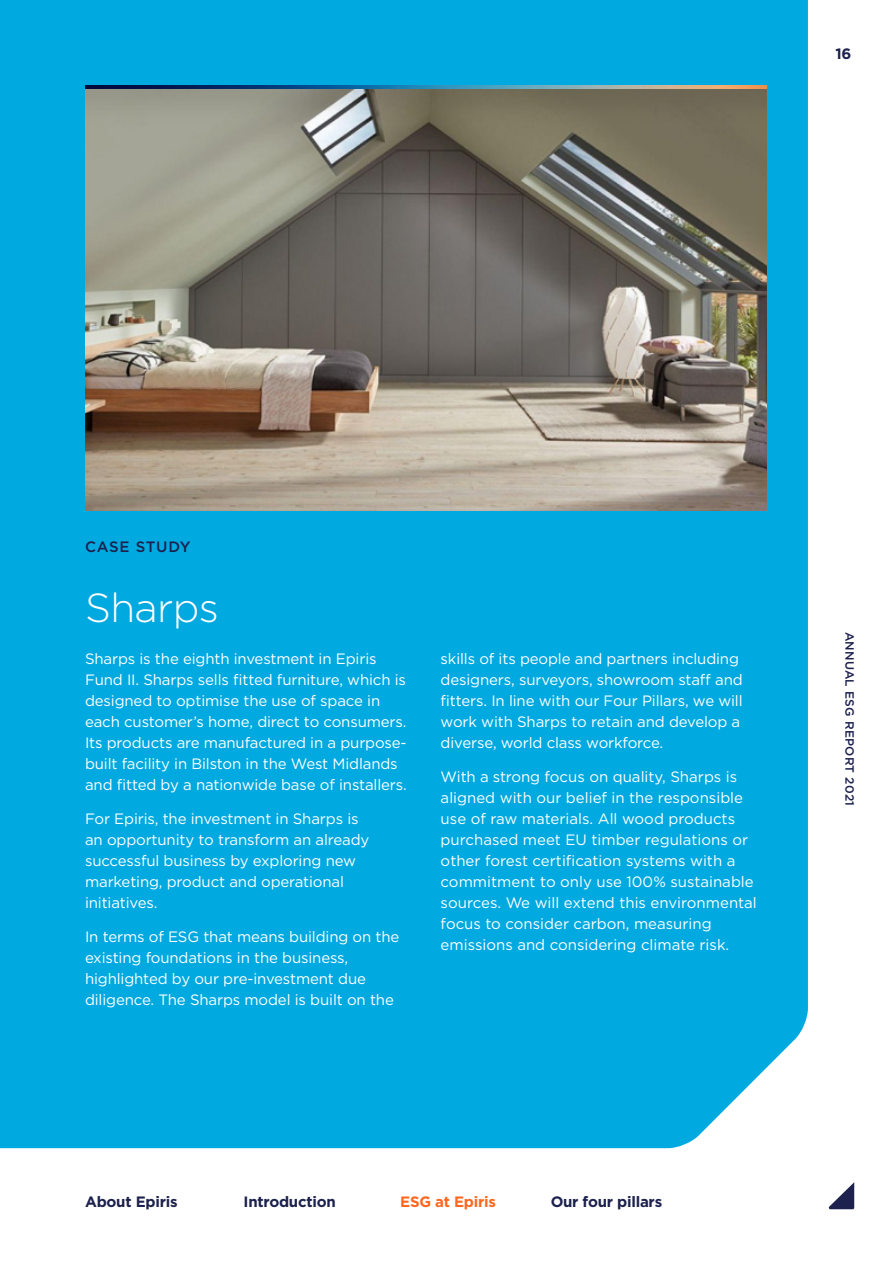
<style>
.page{position:relative;width:893px;height:1263px;background:#fff}
.page>*{position:absolute;margin:0;border:0;box-sizing:border-box;transform-origin:0 0}
.t1{font:300 40.5px "Gotham";letter-spacing:-.015em;color:#fff}
.body{font:15px/21px "Gotham";letter-spacing:-.01em;color:#fff}
.t2{font:700 15px "Gotham";letter-spacing:-.015em;color:#1c214d}
.t3{font:700 15px "Gotham";letter-spacing:-.015em;color:#ff671f}
.body-2{font:500 15px "Gotham";letter-spacing:.05em;color:#1c214d}
.t4{font:500 12px "Gotham";letter-spacing:.02em;color:#1c214d}
</style>
<div class="page">
<div style="left:0;top:0;width:808px;height:1148px;background:#00a9e0"></div>
<img style="left:85px;top:89px;width:682px;height:421px">
<img style="left:85px;top:85px;width:682px;height:4px">
<svg style="left:828px;top:1182px;width:26px;height:27px"></svg>
<p class="t2" style="left:835px;top:44px;width:18px">16</p>
<p class="body-2" style="left:85px;top:537px;width:107px">CASE STUDY</p>
<h2 class="t1" style="left:85px;top:582px;width:136px">Sharps</h2>
<p class="body" style="left:85px;top:648px;width:323px">Sharps is the eighth investment in Epiris Fund II. Sharps sells fitted furniture, which is designed to optimise the use of space in each customer’s home, direct to consumers.<br>Its products are manufactured in a purpose&shy;built facility in Bilston in the West Midlands and fitted by a nationwide base of installers.</p>
<p class="body" style="left:85px;top:808px;width:286px">For Epiris, the investment in Sharps is an opportunity to transform an already successful business by exploring new marketing, product and operational initiatives.</p>
<p class="body" style="left:85px;top:926px;width:316px">In terms of ESG that means building on the existing foundations in the business, highlighted by our pre-investment due diligence. The Sharps model is built on the</p>
<p class="body" style="left:441px;top:648px;width:304px">skills of its people and partners including designers, surveyors, showroom staff and fitters. In line with our Four Pillars, we will work with Sharps to retain and develop a diverse, world class workforce.</p>
<p class="body" style="left:441px;top:766px;width:318px">With a strong focus on quality, Sharps is aligned with our belief in the responsible use of raw materials. All wood products purchased meet EU timber regulations or other forest certification systems with a commitment to only use 100% sustainable sources. We will extend this environmental focus to consider carbon, measuring emissions and considering climate risk.</p>
<p class="t2" style="left:85px;top:1192px;width:94px">About Epiris</p>
<p class="t2" style="left:244px;top:1192px;width:94px">Introduction</p>
<p class="t3" style="left:400px;top:1192px;width:97px">ESG at Epiris</p>
<p class="t2" style="left:551px;top:1192px;width:113px">Our four pillars</p>
<p class="t4" style="left:858px;top:631px;width:176px;rotate:90deg">ANNUAL ESG REPORT 2021</p>
</div>
